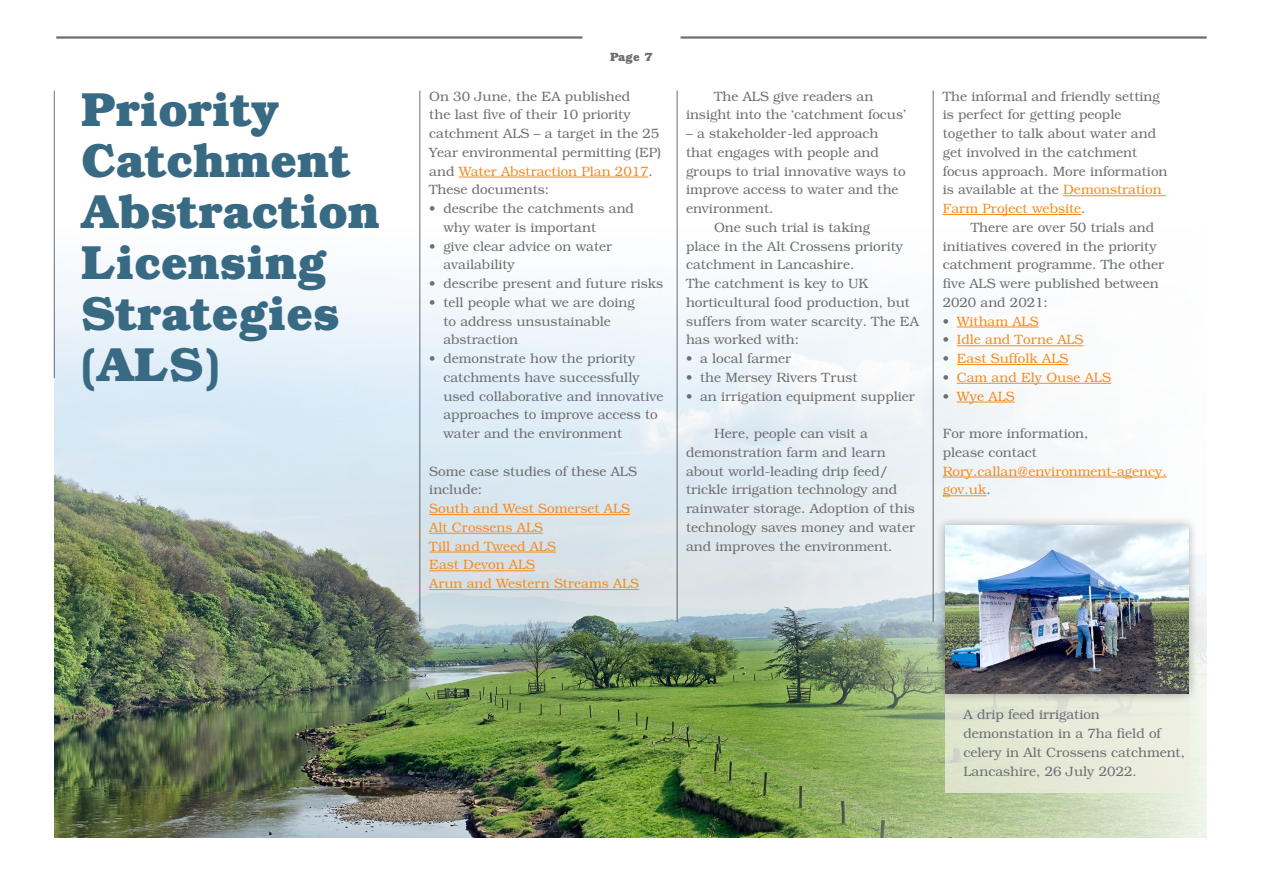
<style>
.page{position:relative;width:1263px;height:893px;background:#fff}
.page>*{position:absolute;margin:0;border:0;box-sizing:border-box;transform-origin:0 0}
.t1{font:700 48px/51px "Bookman Std";color:#396a83}
.t2{font:300 13.5px/18.8px "Bookman Std";color:#6d6e71}
.t3{font:300 13.5px/18.8px "Bookman Std";color:#f68b1f}
.t4{font:700 12px "Bookman Std";color:#6d6e71}
.s1{color:#f68b1f}
.s2{color:#6d6e71}
</style>
<div class="page">
<img style="left:54px;top:90px;width:692px;height:737px">
<svg style="left:746px;top:90px;width:461px;height:748px"></svg>
<hr style="left:459px;top:177px;width:189px;height:1px;background:#f68b1f">
<hr style="left:429px;top:514px;width:201px;height:1px;background:#f68b1f">
<hr style="left:429px;top:533px;width:114px;height:1px;background:#f68b1f">
<hr style="left:429px;top:552px;width:127px;height:1px;background:#f68b1f">
<hr style="left:429px;top:570px;width:106px;height:1px;background:#f68b1f">
<hr style="left:429px;top:589px;width:210px;height:1px;background:#f68b1f">
<hr style="left:1063px;top:195px;width:103px;height:1px;background:#f68b1f">
<hr style="left:943px;top:214px;width:138px;height:1px;background:#f68b1f">
<hr style="left:957px;top:327px;width:81px;height:1px;background:#f68b1f">
<hr style="left:957px;top:345px;width:126px;height:1px;background:#f68b1f">
<hr style="left:957px;top:364px;width:111px;height:1px;background:#f68b1f">
<hr style="left:957px;top:383px;width:154px;height:1px;background:#f68b1f">
<hr style="left:957px;top:402px;width:58px;height:1px;background:#f68b1f">
<hr style="left:943px;top:477px;width:224px;height:1px;background:#f68b1f">
<hr style="left:943px;top:495px;width:43px;height:1px;background:#f68b1f">
<hr style="left:56px;top:36px;width:526px;height:3px;background:#6d6e71">
<hr style="left:680px;top:36px;width:527px;height:3px;background:#6d6e71">
<hr style="left:677px;top:91px;width:1px;height:531px;background:#6d6e71">
<hr style="left:933px;top:91px;width:1px;height:531px;background:#6d6e71">
<hr style="left:420px;top:91px;width:1px;height:531px;background:#6d6e71">
<hr style="left:54px;top:91px;width:1px;height:287px;background:#6d6e71">
<div style="left:945px;top:692px;width:243px;height:100px;background:linear-gradient(to right,#dce2cb,#eff0e4)"></div>
<div style="left:935px;top:515px;width:262px;height:188px;background:#000;opacity:.31"></div>
<img style="left:945px;top:525px;width:243px;height:169px">
<h1 class="t1" style="left:81px;top:83px;width:300px">Priority<br>Catchment<br>Abstraction<br>Licensing<br>Strategies (ALS)</h1>
<p class="t4" style="left:610px;top:49px;width:44px">Page 7</p>
<p class="t2" style="left:429px;top:87px;width:233px">On 30 June, the EA published<br>the last five of their 10 priority catchment ALS – a target in the 25<br>Year environmental permitting (EP) and <span class="s1">Water Abstraction Plan 2017</span>.<br>These documents:</p>
<p class="t2" style="left:443px;top:199px;width:192px;text-indent:-14px">• describe the catchments and why water is important</p>
<p class="t2" style="left:443px;top:237px;width:170px;text-indent:-14px">• give clear advice on water availability</p>
<p class="t2" style="left:429px;top:274px;width:236px">• describe present and future risks</p>
<p class="t2" style="left:443px;top:293px;width:193px;text-indent:-14px">• tell people what we are doing to address unsustainable abstraction</p>
<p class="t2" style="left:443px;top:349px;width:222px;text-indent:-14px">• demonstrate how the priority catchments have successfully used collaborative and innovative approaches to improve access to water and the environment</p>
<p class="t2" style="left:429px;top:462px;width:209px">Some case studies of these ALS include:</p>
<p class="t3" style="left:429px;top:499px;width:211px">South and West Somerset ALS<br>Alt Crossens ALS<br>Till and Tweed ALS<br>East Devon ALS<br>Arun and Western Streams ALS</p>
<p class="t2" style="left:686px;top:87px;width:222px;text-align:center">The ALS give readers an<br>insight into the ‘catchment focus’</p>
<p class="t2" style="left:686px;top:124px;width:194px">– a stakeholder-led approach</p>
<p class="t2" style="left:686px;top:143px;width:194px">that engages with people and</p>
<p class="t2" style="left:686px;top:162px;width:221px">groups to trial innovative ways to</p>
<p class="t2" style="left:686px;top:180px;width:214px">improve access to water and the</p>
<p class="t2" style="left:686px;top:199px;width:89px">environment.</p>
<p class="t2" style="left:714px;top:218px;width:157px">One such trial is taking</p>
<p class="t2" style="left:686px;top:237px;width:219px">place in the Alt Crossens priority</p>
<p class="t2" style="left:686px;top:255px;width:170px">catchment in Lancashire.</p>
<p class="t2" style="left:686px;top:274px;width:184px">The catchment is key to UK</p>
<p class="t2" style="left:686px;top:293px;width:225px">horticultural food production, but</p>
<p class="t2" style="left:686px;top:312px;width:234px">suffers from water scarcity. The EA</p>
<p class="t2" style="left:686px;top:330px;width:115px">has worked with:</p>
<p class="t2" style="left:686px;top:349px;width:107px">• a local farmer</p>
<p class="t2" style="left:686px;top:368px;width:173px">• the Mersey Rivers Trust</p>
<p class="t2" style="left:686px;top:387px;width:230px">• an irrigation equipment supplier</p>
<p class="t2" style="left:686px;top:424px;width:230px;text-indent:28px">Here, people can visit a demonstration farm and learn about world-leading drip feed/ trickle irrigation technology and rainwater storage. Adoption of this technology saves money and water and improves the environment.</p>
<p class="t2" style="left:943px;top:87px;width:226px">The informal and friendly setting is perfect for getting people together to talk about water and get involved in the catchment focus approach. More information is available at the <span class="s1">Demonstration<br>Farm Project website</span>.</p>
<p class="t2" style="left:943px;top:218px;width:223px;text-indent:28px">There are over 50 trials and initiatives covered in the priority catchment programme. The other five ALS were published between<br>2020 and 2021:</p>
<p class="t3" style="left:943px;top:312px;width:97px"><span class="s2">•</span> Witham ALS</p>
<p class="t3" style="left:943px;top:330px;width:142px"><span class="s2">•</span> Idle and Torne ALS</p>
<p class="t3" style="left:943px;top:349px;width:127px"><span class="s2">•</span> East Suffolk ALS</p>
<p class="t3" style="left:943px;top:368px;width:170px"><span class="s2">•</span> Cam and Ely Ouse ALS</p>
<p class="t3" style="left:943px;top:387px;width:74px"><span class="s2">•</span> Wye ALS</p>
<p class="t2" style="left:943px;top:424px;width:147px">For more information, please contact</p>
<p class="t3" style="left:943px;top:462px;width:225px">Rory.callan@environment-agency. gov.uk<span class="s2">.</span></p>
<p class="t2" style="left:963px;top:706px;width:223px">A drip feed irrigation demonstation in a 7ha field of celery in Alt Crossens catchment,<br>Lancashire, 26 July 2022.</p>
</div>
